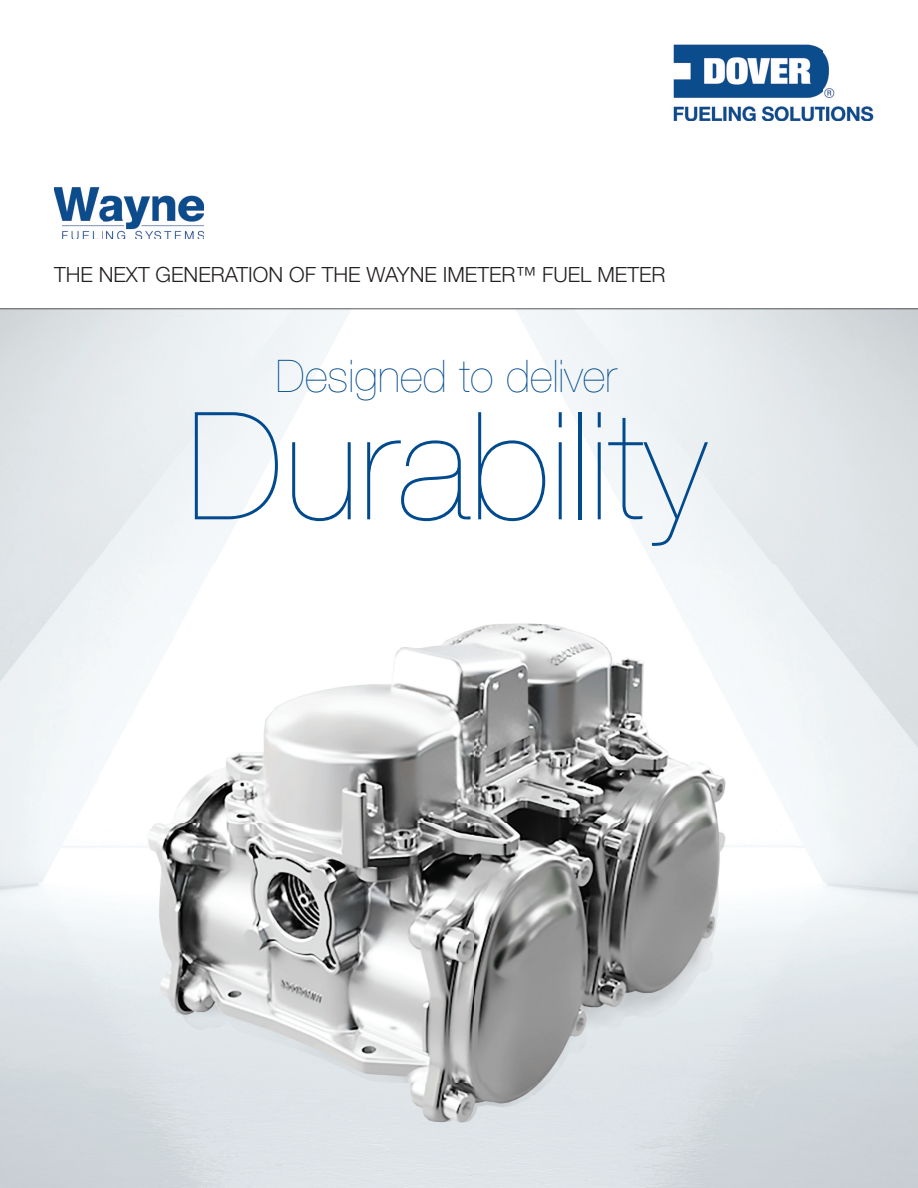
<style>
.page{position:relative;width:918px;height:1188px;background:#fff}
.page>*{position:absolute;margin:0;border:0;box-sizing:border-box;transform-origin:0 0}
.t1{font:200 150px "Helvetica Neue";color:#004a8d}
.t2{font:200 45px "Helvetica Neue";color:#004a8d}
.t3{font:300 21px "Helvetica Neue LT Std";color:#231f20}
</style>
<div class="page">
<hr style="left:0;top:308px;width:918px;height:1px;background:#57585a">
<img style="left:99px;top:564px;width:695px;height:624px">
<img style="left:673px;top:44px;width:201px;height:76px">
<img style="left:54px;top:187px;width:150px;height:52px">
<p class="t3" style="left:54px;top:262px;width:613px">THE NEXT GENERATION OF THE WAYNE IMETER™ FUEL METER</p>
<h2 class="t2" style="left:276px;top:350px;width:342px">Designed to deliver</h2>
<h1 class="t1" style="left:187px;top:380px;width:521px">Durability</h1>
</div>
